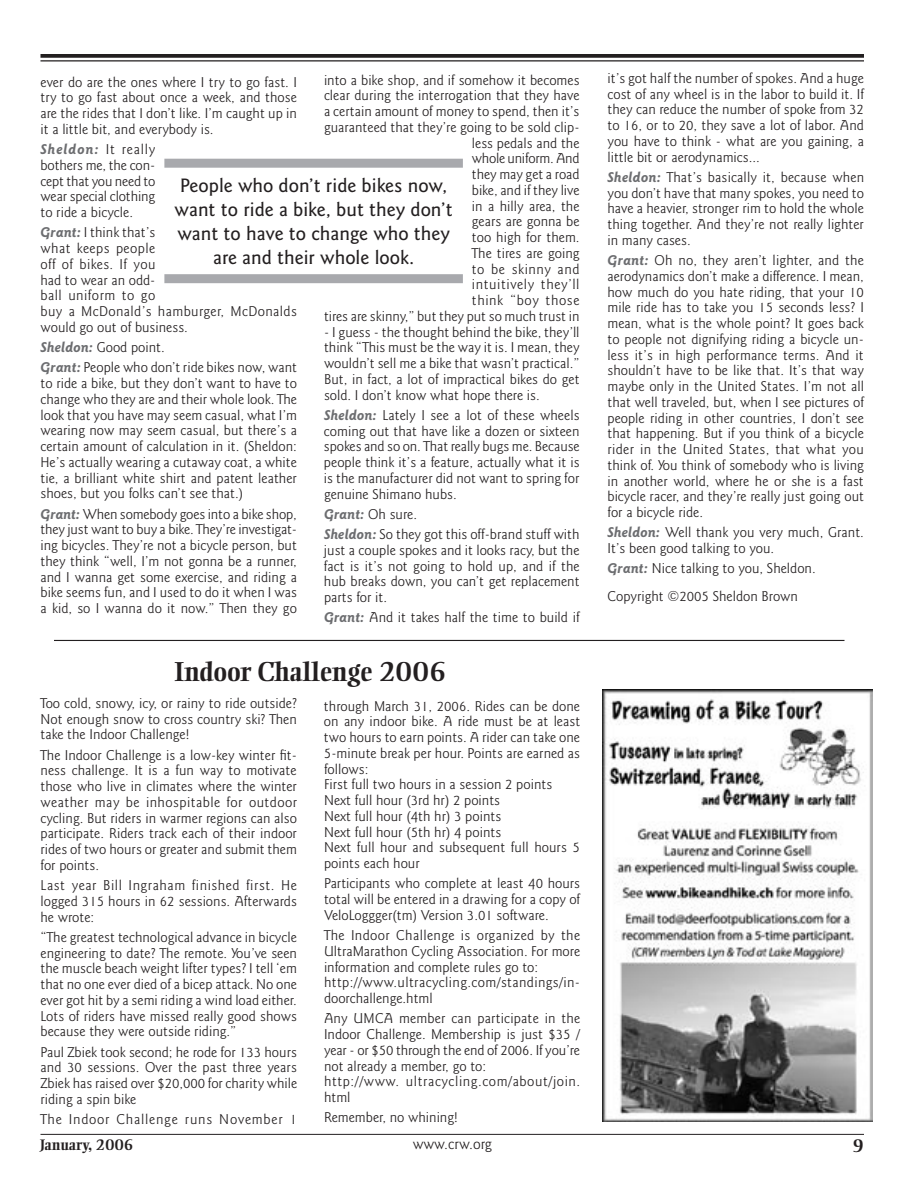
<style>
.page{position:relative;width:918px;height:1188px;background:#fff}
.page>*{position:absolute;margin:0;border:0;box-sizing:border-box;transform-origin:0 0}
.t1{font:700 27px "Ellington";letter-spacing:-.005em;color:#231f20}
.t2{font:500 19.5px/24px "Goudy Sans IT Cby BT";color:#231f20;text-align:center}
.t3{font:700 18px "Ellington";color:#231f20}
.t4{font:700 15px "Ellington";color:#231f20}
.t5{font:300 15px "Goudy Sans IT Cby BT";color:#231f20}
.t6{font:300 14.25px/15.8px "Goudy Sans IT Cby BT";color:#231f20;text-align:justify}
.t7{font:300 14.25px/15.8px "Goudy Sans IT Cby BT";letter-spacing:.025em;color:#231f20}
.t8{font:300 14.25px "Goudy Sans IT Cby BT";letter-spacing:.05em;color:#231f20}
.s1{font-weight:700;font-style:italic;color:#6c6d70}
</style>
<div class="page">
<svg style="left:40px;top:54px;width:824px;height:4px;background:#302c2d"></svg>
<hr style="left:40px;top:60px;width:824px;height:1px;background:#231f20">
<hr style="left:40px;top:1134px;width:824px;height:1px;background:#231f20">
<hr style="left:54px;top:640px;width:790px;height:1px;background:#231f20">
<img style="left:602px;top:690px;width:270px;height:432px">
<div style="left:164px;top:159px;width:299px;height:9px;background:#a8a9ad"></div>
<div style="left:164px;top:274px;width:299px;height:9px;background:#a8a9ad"></div>
<p class="t6" style="left:324px;top:72px;width:257px;text-align:right">into a bike shop, and if somehow it becomes clear during the interrogation that they have a certain amount of money to spend, then it’s guaranteed that they’re going to be sold clip&shy;less pedals and the<br>whole uniform. And<br>they may get a road<br>bike, and if they live<br>in a hilly area, the<br>gears are gonna be<br>too high for them.<br>The tires are going<br>to be skinny and<br>intuitively they’ll<br>think “boy those<br>tires are skinny,” but they put so much trust in</p>
<p class="t6" style="left:324px;top:324px;width:257px">- I guess - the thought behind the bike, they’ll think “This must be the way it is. I mean, they wouldn’t sell me a bike that wasn’t practical.” But, in fact, a lot of impractical bikes do get sold. I don’t know what hope there is.</p>
<p class="t6" style="left:324px;top:407px;width:257px"><span class="s1">Sheldon:</span> Lately I see a lot of these wheels coming out that have like a dozen or sixteen spokes and so on. That really bugs me. Because people think it’s a feature, actually what it is is the manufacturer did not want to spring for genuine Shimano hubs.</p>
<p class="t6" style="left:324px;top:504px;width:257px;line-height:20.2px"><span class="s1">Grant:</span> Oh sure.<br><span class="s1">Sheldon:</span> So they got this off-brand stuff with</p>
<p class="t6" style="left:324px;top:542px;width:257px">just a couple spokes and it looks racy, but the fact is it’s not going to hold up, and if the hub breaks down, you can’t get replacement parts for it.</p>
<p class="t6" style="left:324px;top:610px;width:257px"><span class="s1">Grant:</span> And it takes half the time to build if</p>
<p class="t6" style="left:40px;top:74px;width:258px">ever do are the ones where I try to go fast. I try to go fast about once a week, and those are the rides that I don’t like. I’m caught up in it a little bit, and everybody is.</p>
<p class="t6" style="left:40px;top:141px;width:116px"><span class="s1">Sheldon:</span> It really bothers me, the con&shy;cept that you need to wear special clothing to ride a bicycle.</p>
<p class="t7" style="left:40px;top:225px;width:258px"><span class="s1">Grant:</span> I think that’s<br>what keeps people<br>off of bikes. If you<br>had to wear an odd-<br>ball uniform to go<br>buy a McDonald’s hamburger, McDonalds would go out of business.</p>
<p class="t6" style="left:40px;top:337px;width:258px;line-height:20.2px"><span class="s1">Sheldon:</span> Good point.<br><span class="s1">Grant:</span> People who don’t ride bikes now, want</p>
<p class="t6" style="left:40px;top:375px;width:258px">to ride a bike, but they don’t want to have to change who they are and their whole look. The look that you have may seem casual, what I’m wearing now may seem casual, but there’s a certain amount of calculation in it. (Sheldon:<br>He’s actually wearing a cutaway coat, a white tie, a brilliant white shirt and patent leather shoes, but you folks can’t see that.)</p>
<p class="t6" style="left:40px;top:506px;width:258px"><span class="s1">Grant:</span> When somebody goes into a bike shop, they just want to buy a bike. They’re investigat&shy;ing bicycles. They’re not a bicycle person, but they think “well, I’m not gonna be a runner, and I wanna get some exercise, and riding a bike seems fun, and I used to do it when I was a kid, so I wanna do it now.” Then they go</p>
<h2 class="t2" style="left:175px;top:173px;width:280px">People who don’t ride bikes now, want to ride a bike, but they don’t want to have to change who they are and their whole look.</h2>
<h1 class="t1" style="left:174px;top:656px;width:273px">Indoor Challenge 2006</h1>
<p class="t6" style="left:41px;top:695px;width:258px">Too cold, snowy, icy, or rainy to ride outside?<br>Not enough snow to cross country ski? Then take the Indoor Challenge!</p>
<p class="t6" style="left:40px;top:747px;width:258px">The Indoor Challenge is a low-key winter fit&shy;ness challenge. It is a fun way to motivate those who live in climates where the winter weather may be inhospitable for outdoor cycling. But riders in warmer regions can also participate. Riders track each of their indoor rides of two hours or greater and submit them for points.</p>
<p class="t6" style="left:40px;top:877px;width:258px">Last year Bill Ingraham finished first. He logged 315 hours in 62 sessions. Afterwards he wrote:</p>
<p class="t6" style="left:40px;top:929px;width:258px">“The greatest technological advance in bicycle engineering to date? The remote. You’ve seen the muscle beach weight lifter types? I tell ‘em that no one ever died of a bicep attack. No one ever got hit by a semi riding a wind load either.<br>Lots of riders have missed really good shows because they were outside riding.”</p>
<p class="t6" style="left:40px;top:1044px;width:258px">Paul Zbiek took second; he rode for 133 hours and 30 sessions. Over the past three years Zbiek has raised over $20,000 for charity while riding a spin bike</p>
<p class="t8" style="left:40px;top:1111px;width:258px">The Indoor Challenge runs November 1</p>
<p class="t6" style="left:324px;top:698px;width:258px;text-align:left">through March 31, 2006. Rides can be done on any indoor bike. A ride must be at least two hours to earn points. A rider can take one 5-minute break per hour. Points are earned as follows:<br>First full two hours in a session 2 points Next full hour (3rd hr) 2 points<br>Next full hour (4th hr) 3 points<br>Next full hour (5th hr) 4 points<br>Next full hour and subsequent full hours 5 points each hour</p>
<p class="t6" style="left:324px;top:876px;width:258px">Participants who complete at least 40 hours total will be entered in a drawing for a copy of VeloLoggger(tm) Version 3.01 software.</p>
<p class="t6" style="left:324px;top:927px;width:258px;text-align:left">The Indoor Challenge is organized by the UltraMarathon Cycling Association. For more information and complete rules go to: http://www.ultracycling.com/standings/in&shy;doorchallenge.html</p>
<p class="t6" style="left:324px;top:1011px;width:258px;text-align:left">Any UMCA member can participate in the Indoor Challenge. Membership is just $35 / year - or $50 through the end of 2006. If you’re not already a member, go to:<br>http://www. ultracycling.com/about/join. html</p>
<p class="t6" style="left:324px;top:1110px;width:135px">Remember, no whining!</p>
<p class="t6" style="left:608px;top:70px;width:258px">it’s got half the number of spokes. And a huge cost of any wheel is in the labor to build it. If they can reduce the number of spoke from 32 to 16, or to 20, they save a lot of labor. And you have to think - what are you gaining, a little bit or aerodynamics...</p>
<p class="t6" style="left:608px;top:169px;width:258px"><span class="s1">Sheldon:</span> That’s basically it, because when you don’t have that many spokes, you need to have a heavier, stronger rim to hold the whole thing together. And they’re not really lighter in many cases.</p>
<p class="t6" style="left:608px;top:253px;width:258px"><span class="s1">Grant:</span> Oh no, they aren’t lighter, and the aerodynamics don’t make a difference. I mean, how much do you hate riding, that your 10 mile ride has to take you 15 seconds less? I mean, what is the whole point? It goes back to people not dignifying riding a bicycle un&shy;less it’s in high performance terms. And it shouldn’t have to be like that. It’s that way maybe only in the United States. I’m not all that well traveled, but, when I see pictures of people riding in other countries, I don’t see that happening. But if you think of a bicycle rider in the United States, that what you think of. You think of somebody who is living in another world, where he or she is a fast bicycle racer, and they’re really just going out for a bicycle ride.</p>
<p class="t6" style="left:608px;top:525px;width:258px"><span class="s1">Sheldon:</span> Well thank you very much, Grant.<br>It’s been good talking to you.</p>
<p class="t6" style="left:607px;top:555px;width:210px;line-height:27.8px"><span class="s1">Grant:</span> Nice talking to you, Sheldon.<br>Copyright ©2005 Sheldon Brown</p>
<p class="t4" style="left:40px;top:1136px;width:95px">January, 2006</p>
<p class="t5" style="left:413px;top:1135px;width:81px">www.crw.org</p>
<p class="t3" style="left:853px;top:1136px;width:13px">9</p>
</div>
